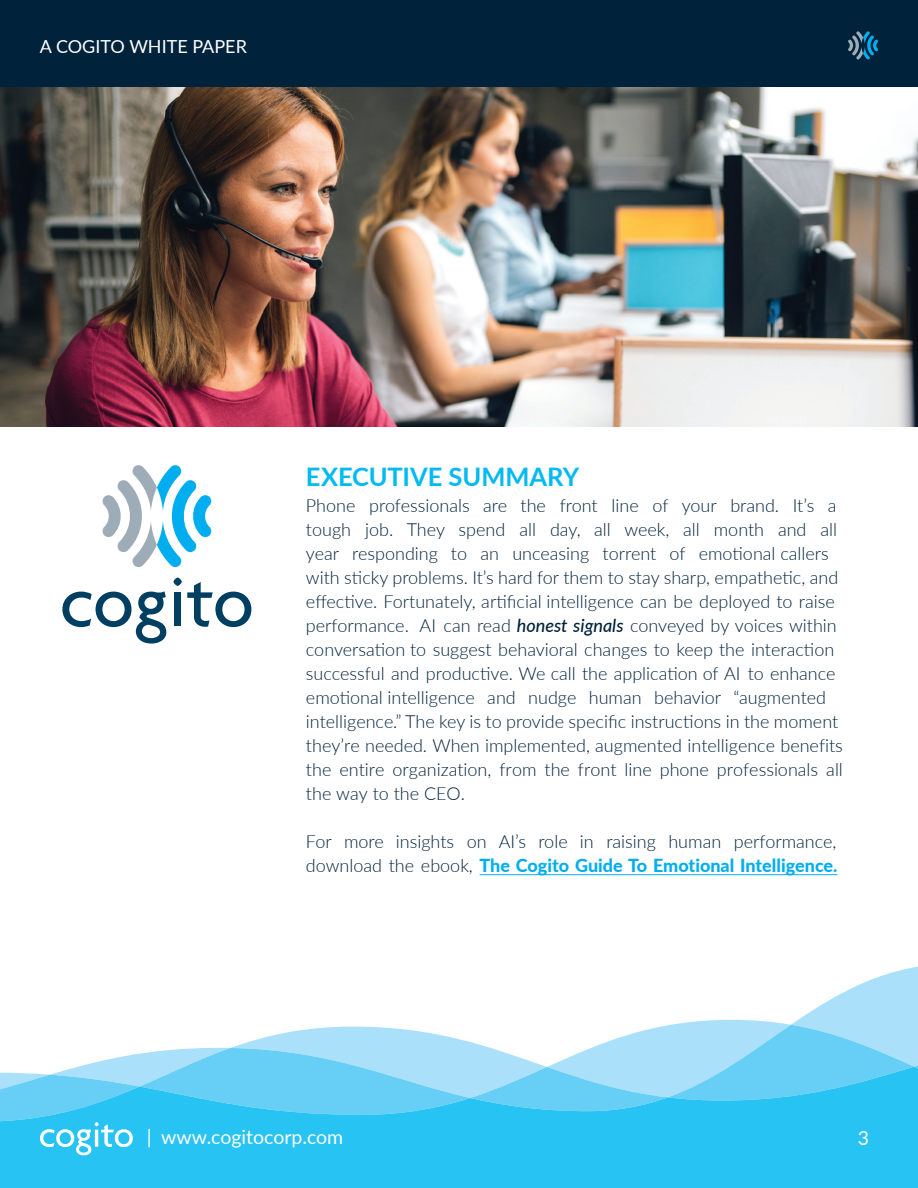
<style>
.page{position:relative;width:918px;height:1188px;background:#fff}
.page>*{position:absolute;margin:0;border:0;box-sizing:border-box;transform-origin:0 0}
.t1{font:700 25.5px "Lato";color:#00baf1}
.t2{font:19.5px "Lato";color:#fff}
.t3{font:300 18px/24px "Lato";color:#00223b}
.t4{font:18px "Lato";color:#fff}
.s1{font-weight:500;font-style:italic}
.s2{font-weight:800;color:#00aeef}
</style>
<div class="page">
<svg style="left:723px;top:966px;width:195px;height:54px"></svg>
<svg style="left:670px;top:1020px;width:248px;height:47px"></svg>
<svg style="left:78px;top:1025px;width:836px;height:42px;fill:#aae0f9"></svg>
<svg style="left:0;top:1067px;width:918px;height:121px;background:#40c8f3"></svg>
<div style="left:0;top:0;width:918px;height:88px;background:#00223b"></div>
<svg style="left:40px;top:1122px;width:93px;height:33px"></svg>
<svg style="left:848px;top:31px;width:30px;height:29px"></svg>
<img style="left:0;top:88px;width:918px;height:339px">
<hr style="left:480px;top:874px;width:357px;height:1px;background:#00aeef">
<svg style="left:102px;top:465px;width:110px;height:102px"></svg>
<svg style="left:62px;top:591px;width:104px;height:53px"></svg>
<svg style="left:173px;top:578px;width:9px;height:8px"></svg>
<div style="left:174px;top:592px;width:7px;height:34px;background:#003f61"></div>
<svg style="left:187px;top:582px;width:64px;height:45px"></svg>
<p class="t4" style="left:40px;top:33px;width:208px">A COGITO WHITE PAPER</p>
<h1 class="t1" style="left:306px;top:458px;width:275px">EXECUTIVE SUMMARY</h1>
<p class="t3" style="left:306px;top:493px;width:538px">Phone professionals are the front line of your brand. It’s a tough job. They spend all day, all week, all month and all year responding to an unceasing torrent of emotional callers with sticky problems. It’s hard for them to stay sharp, empathetic, and effective. Fortunately, artificial intelligence can be deployed to raise performance. AI can read <span class="s1">honest signals</span> conveyed by voices within conversation to suggest behavioral changes to keep the interaction successful and productive. We call the application of AI to enhance emotional intelligence and nudge human behavior “augmented intelligence.” The key is to provide specific instructions in the moment they’re needed. When implemented, augmented intelligence benefits the entire organization, from the front line phone professionals all the way to the CEO.</p>
<p class="t3" style="left:306px;top:829px;width:533px">For more insights on AI’s role in raising human performance, download the ebook, <span class="s2">The Cogito Guide To Emotional Intelligence.</span></p>
<p class="t2" style="left:147px;top:1123px;width:198px">| www.cogitocorp.com</p>
<p class="t2" style="left:858px;top:1124px;width:13px">3</p>
</div>
